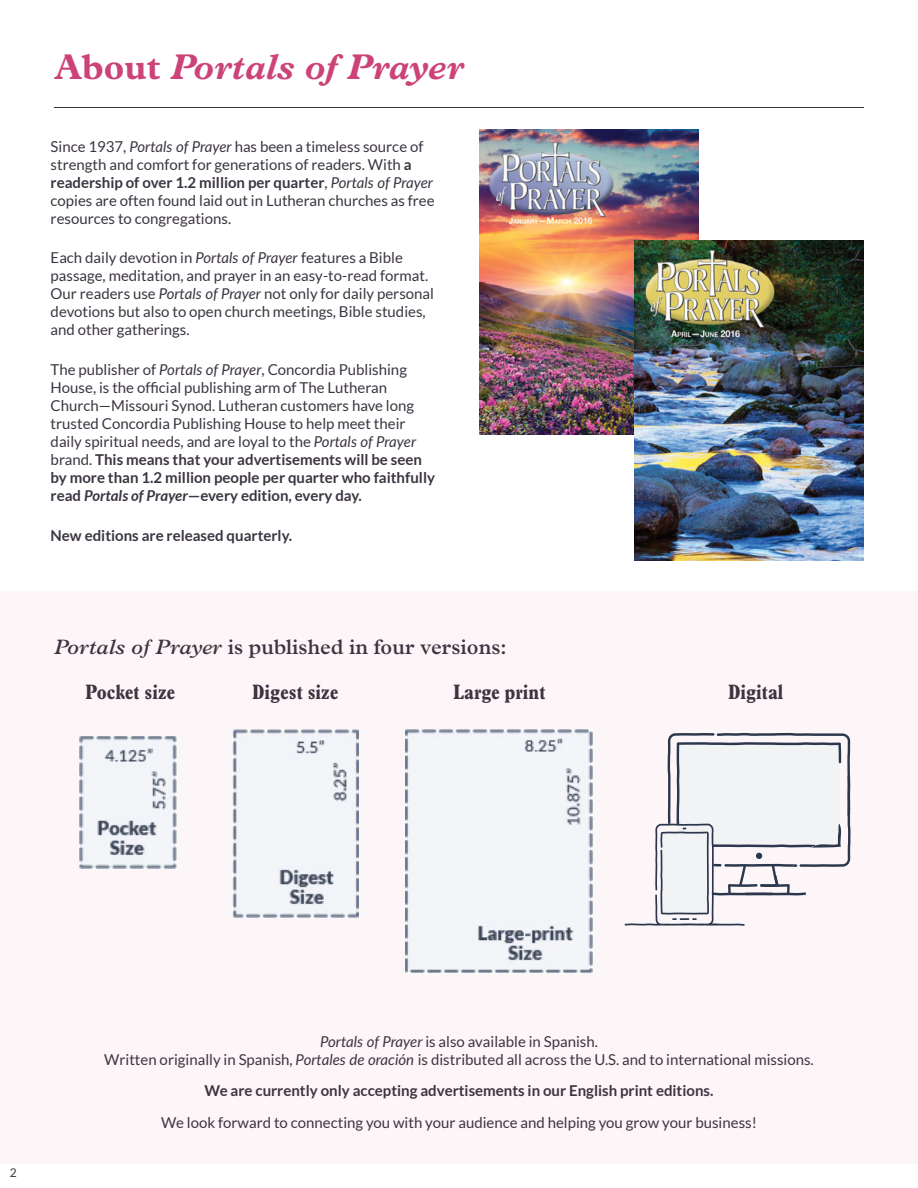
<style>
.page{position:relative;width:918px;height:1188px;background:#fff}
.page>*{position:absolute;margin:0;border:0;box-sizing:border-box;transform-origin:0 0}
.t1{font:italic 700 36px "Plantin Std";color:#cc4377}
.t2{font:600 21px/45px "Plantin Std";color:#3c3541}
.t3{font:700 condensed 21px "Plantin Std";color:#3c3541}
.t4{font:15px/18px "Lato";color:#3c3541}
.t5{font:700 15px "Lato";color:#3c3541}
.t6{font:12px "Lato";color:#3c3541}
.s1{font-style:normal}
.s2{font-style:italic}
.s3{font-weight:700}
.s4{font-weight:700;font-style:italic}
.s5{font-weight:700;font-stretch:condensed}
</style>
<div class="page">
<hr style="left:54px;top:107px;width:810px;height:1px;background:#3c3541">
<div style="left:0;top:591px;width:918px;height:573px;background:#fcf6f8"></div>
<img style="left:479px;top:129px;width:219px;height:306px">
<img style="left:634px;top:241px;width:230px;height:320px">
<svg style="left:625px;top:733px;width:226px;height:193px"></svg>
<img style="left:406px;top:730px;width:186px;height:244px">
<img style="left:232px;top:730px;width:127px;height:188px">
<img style="left:80px;top:737px;width:96px;height:132px">
<h1 class="t1" style="left:54px;top:45px;width:411px"><span class="s1">About</span> Portals of Prayer</h1>
<p class="t4" style="left:51px;top:138px;width:385px">Since 1937, <span class="s2">Portals of Prayer</span> has been a timeless source of strength and comfort for generations of readers. With <span class="s3">a readership of over 1.2 million per quarter</span>, <span class="s2">Portals of Prayer </span>copies are often found laid out in Lutheran churches as free resources to congregations.</p>
<p class="t4" style="left:51px;top:249px;width:385px">Each daily devotion in <span class="s2">Portals of Prayer</span> features a Bible passage, meditation, and prayer in an easy-to-read format.<br>Our readers use <span class="s2">Portals of Prayer</span> not only for daily personal devotions but also to open church meetings, Bible studies, and other gatherings.</p>
<p class="t4" style="left:51px;top:361px;width:386px">The publisher of <span class="s2">Portals of Prayer</span>, Concordia Publishing House, is the official publishing arm of The Lutheran Church—Missouri Synod. Lutheran customers have long trusted Concordia Publishing House to help meet their daily spiritual needs, and are loyal to the <span class="s2">Portals of Prayer </span>brand. <span class="s3">This means that your advertisements will be seen by more than 1.2 million people per quarter who faithfully read</span> <span class="s4">Portals of Prayer</span><span class="s3">—every edition, every day.</span></p>
<p class="t5" style="left:51px;top:527px;width:243px">New editions are released quarterly.</p>
<h2 class="t2" style="left:86px;top:624px;width:423px;text-indent:-32px"><span class="s2">Portals of Prayer</span> is published in four versions:<br><span class="s5">Pocket size</span></h2>
<h2 class="t3" style="left:253px;top:679px;width:87px">Digest size</h2>
<h2 class="t3" style="left:454px;top:679px;width:93px">Large print</h2>
<h2 class="t3" style="left:728px;top:679px;width:57px">Digital</h2>
<p class="t6" style="left:10px;top:1166px;width:8px">2</p>
<p class="t4" style="left:104px;top:1032px;width:711px;text-align:center"><span class="s2">Portals of Prayer</span> is also available in Spanish.<br>Written originally in Spanish, <span class="s2">Portales de oración</span> is distributed all across the U.S. and to international missions.</p>
<p class="t5" style="left:204px;top:1082px;width:511px">We are currently only accepting advertisements in our English print editions.</p>
<p class="t4" style="left:161px;top:1113px;width:597px">We look forward to connecting you with your audience and helping you grow your business!</p>
</div>
